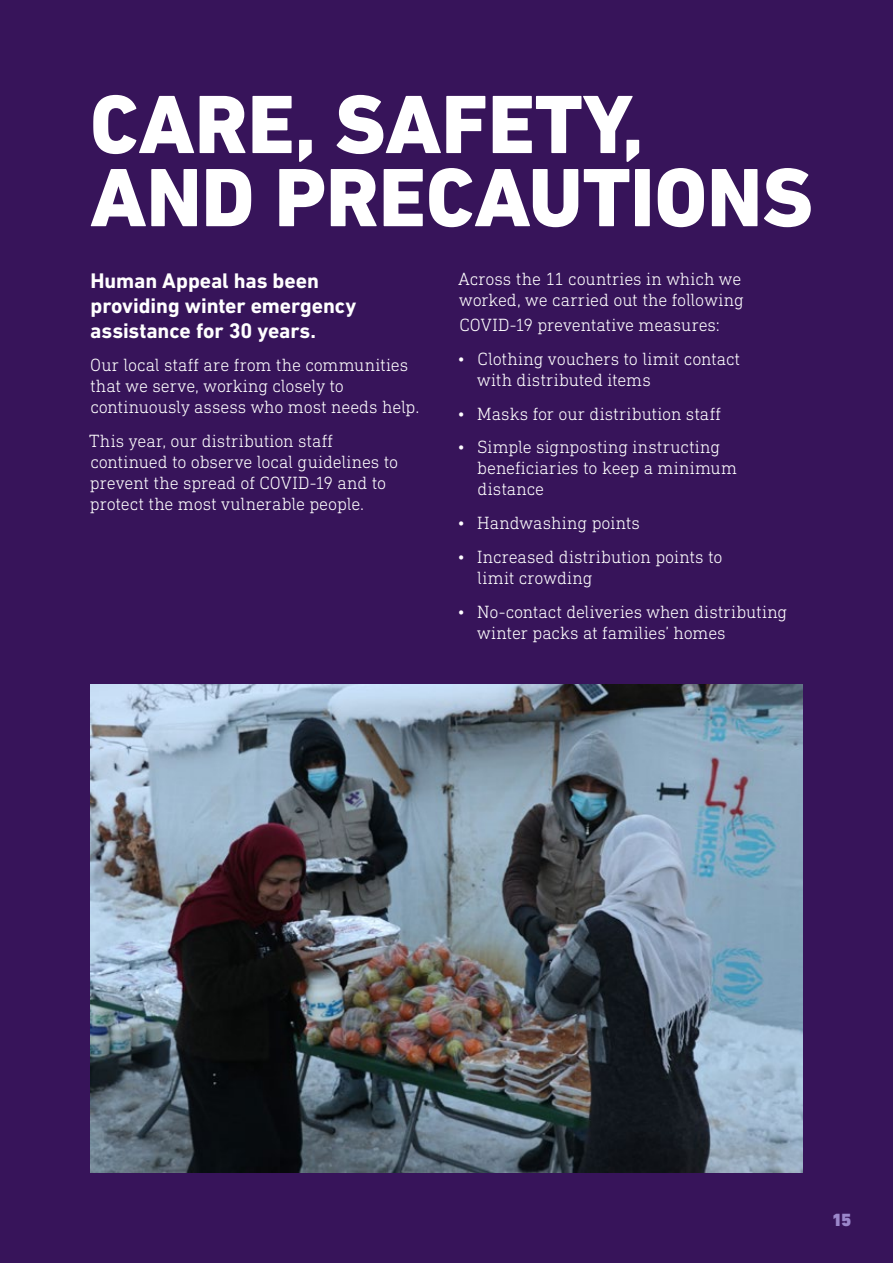
<style>
.page{position:relative;width:893px;height:1263px;background:#37145a}
.page>*{position:absolute;margin:0;border:0;box-sizing:border-box;transform-origin:0 0}
.t1{font:800 84.15px/73.1px "DIN Next LT Pro";color:#fff}
.t2{font:700 21.45px/24.8px "DIN Next LT Pro";letter-spacing:-.005em;color:#fff}
.t3{font:300 18px/21px "DIN Next Slab Pro";letter-spacing:-.005em;color:#fff}
.t4{font:900 18px "DIN Next LT Pro";color:#9b87cb}
</style>
<div class="page">
<img style="left:90px;top:684px;width:713px;height:489px">
<p class="t1" style="left:90px;top:88px;width:724px">CARE, SAFETY,<br>AND PRECAUTIONS</p>
<p class="t2" style="left:90px;top:268px;width:267px">Human Appeal has been providing winter emergency assistance for 30 years.</p>
<p class="t3" style="left:90px;top:354px;width:331px">Our local staff are from the communities that we serve, working closely to continuously assess who most needs help.</p>
<p class="t3" style="left:89px;top:430px;width:311px">This year, our distribution staff continued to observe local guidelines to prevent the spread of COVID-19 and to protect the most vulnerable people.</p>
<p class="t3" style="left:459px;top:269px;width:287px">Across the 11 countries in which we worked, we carried out the following</p>
<p class="t3" style="left:459px;top:314px;width:262px">COVID-19 preventative measures:</p>
<p class="t3" style="left:477px;top:348px;width:265px;text-indent:-20px">• Clothing vouchers to limit contact with distributed items</p>
<p class="t3" style="left:457px;top:403px;width:265px">• Masks for our distribution staff</p>
<p class="t3" style="left:477px;top:437px;width:261px;text-indent:-20px">• Simple signposting instructing beneficiaries to keep a minimum distance</p>
<p class="t3" style="left:457px;top:512px;width:184px">• Handwashing points</p>
<p class="t3" style="left:477px;top:546px;width:247px;text-indent:-20px">• Increased distribution points to limit crowding</p>
<p class="t3" style="left:477px;top:601px;width:312px;text-indent:-20px">• No-contact deliveries when distributing winter packs at families’ homes</p>
<p class="t4" style="left:832px;top:1209px;width:21px">15</p>
</div>
